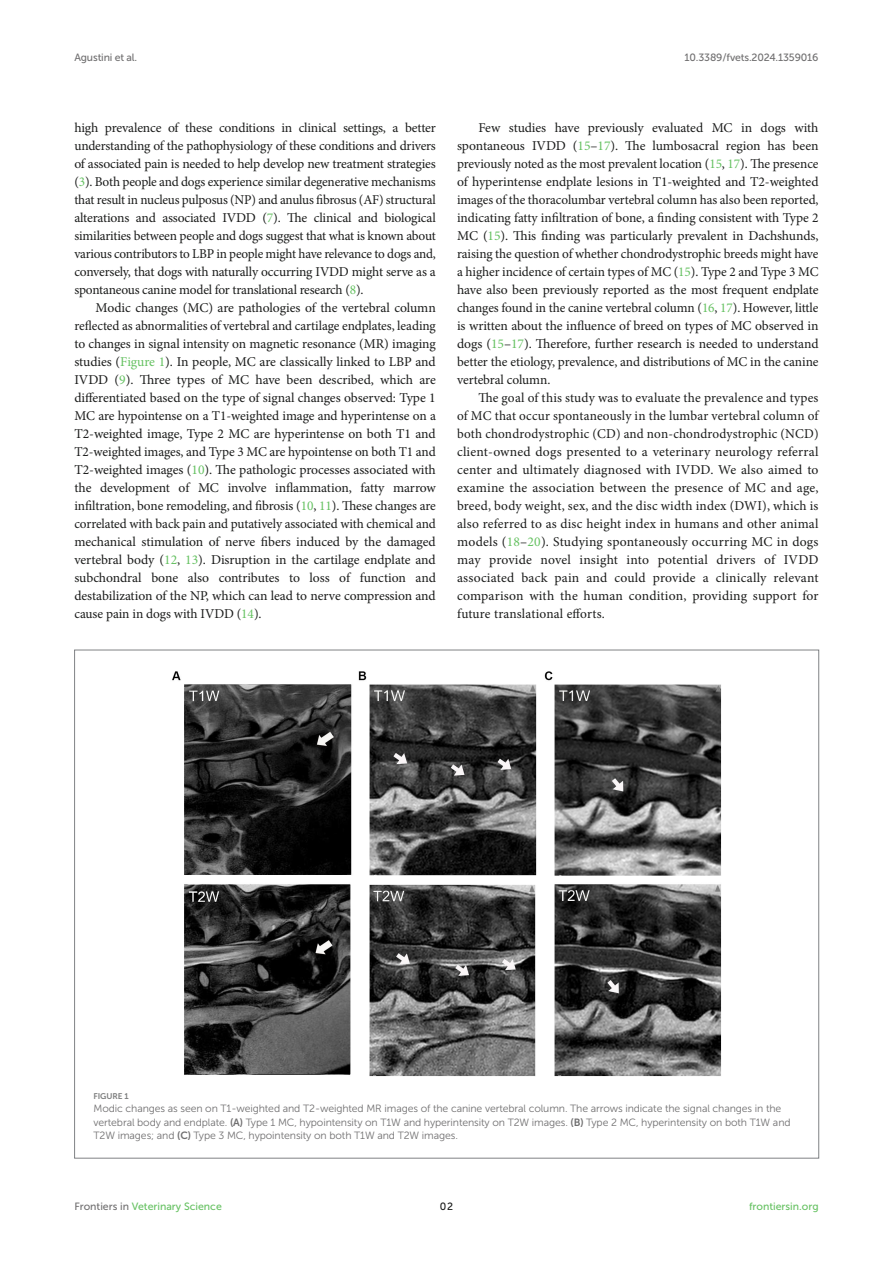
<style>
.page{position:relative;width:893px;height:1263px;background:#fff}
.page>*{position:absolute;margin:0;border:0;box-sizing:border-box;transform-origin:0 0}
.TEXT{font:13.5px/18px "Minion Pro";letter-spacing:-.005em;color:#1b1c1b;text-align:justify}
.TEXT_FLUSH{font:13.5px/18px "Minion Pro";letter-spacing:-.02em;color:#1b1c1b;text-align:justify}
.FIG_LEG{font:10.5px/13.5px "Museo Sans 300";letter-spacing:-.01em;color:#706f70}
.t1{font:10.5px "Museo Sans 500";color:#65c161}
.t2{font:10.5px "Museo Sans 500";letter-spacing:-.015em;color:#706f70}
.t3{font:10.5px "Museo Sans 500";color:#1b1c1b}
.FIG_HD{font:8.25px "Museo Sans 700";letter-spacing:-.01em;color:#7e7f7f}
.s1{color:#65c161}
.s2{font-family:"Museo Sans 700"}
.s3{color:#706f70}
</style>
<div class="page">
<img style="left:172px;top:671px;width:550px;height:406px">
<p class="t2" style="left:74px;top:51px;width:64px">Agustini et al.</p>
<p class="t2" style="left:685px;top:51px;width:135px">10.3389/fvets.2024.1359016</p>
<p class="TEXT_FLUSH" style="left:74px;top:119px;width:363px">high prevalence of these conditions in clinical settings, a better understanding of the pathophysiology of these conditions and drivers of associated pain is needed to help develop new treatment strategies (<span class="s1">3</span>). Both people and dogs experience similar degenerative mechanisms that result in nucleus pulposus (NP) and anulus fibrosus (AF) structural alterations and associated IVDD (<span class="s1">7</span>). The clinical and biological similarities between people and dogs suggest that what is known about various contributors to LBP in people might have relevance to dogs and, conversely, that dogs with naturally occurring IVDD might serve as a spontaneous canine model for translational research (<span class="s1">8</span>).</p>
<p class="TEXT" style="left:74px;top:299px;width:363px;text-indent:21px">Modic changes (MC) are pathologies of the vertebral column reflected as abnormalities of vertebral and cartilage endplates, leading to changes in signal intensity on magnetic resonance (MR) imaging studies (<span class="s1">Figure 1</span>). In people, MC are classically linked to LBP and IVDD (<span class="s1">9</span>). Three types of MC have been described, which are differentiated based on the type of signal changes observed: Type 1<br>MC are hypointense on a T1-weighted image and hyperintense on a T2-weighted image, Type 2 MC are hyperintense on both T1 and T2-weighted images, and Type 3 MC are hypointense on both T1 and T2-weighted images (<span class="s1">10</span>). The pathologic processes associated with the development of MC involve inflammation, fatty marrow infiltration, bone remodeling, and fibrosis (<span class="s1">10</span>, <span class="s1">11</span>). These changes are correlated with back pain and putatively associated with chemical and mechanical stimulation of nerve fibers induced by the damaged vertebral body (<span class="s1">12</span>, <span class="s1">13</span>). Disruption in the cartilage endplate and subchondral bone also contributes to loss of function and destabilization of the NP, which can lead to nerve compression and cause pain in dogs with IVDD (<span class="s1">14</span>).</p>
<p class="TEXT" style="left:457px;top:119px;width:363px;text-indent:21px">Few studies have previously evaluated MC in dogs with spontaneous IVDD (<span class="s1">15</span>–<span class="s1">17</span>). The lumbosacral region has been previously noted as the most prevalent location (<span class="s1">15</span>, <span class="s1">17</span>). The presence of hyperintense endplate lesions in T1-weighted and T2-weighted images of the thoracolumbar vertebral column has also been reported, indicating fatty infiltration of bone, a finding consistent with Type 2<br>MC (<span class="s1">15</span>). This finding was particularly prevalent in Dachshunds, raising the question of whether chondrodystrophic breeds might have a higher incidence of certain types of MC (<span class="s1">15</span>). Type 2 and Type 3 MC have also been previously reported as the most frequent endplate changes found in the canine vertebral column (<span class="s1">16</span>, <span class="s1">17</span>). However, little is written about the influence of breed on types of MC observed in dogs (<span class="s1">15</span>–<span class="s1">17</span>). Therefore, further research is needed to understand better the etiology, prevalence, and distributions of MC in the canine vertebral column.</p>
<p class="TEXT" style="left:457px;top:389px;width:363px;text-indent:21px">The goal of this study was to evaluate the prevalence and types of MC that occur spontaneously in the lumbar vertebral column of both chondrodystrophic (CD) and non-chondrodystrophic (NCD) client-owned dogs presented to a veterinary neurology referral center and ultimately diagnosed with IVDD. We also aimed to examine the association between the presence of MC and age, breed, body weight, sex, and the disc width index (DWI), which is also referred to as disc height index in humans and other animal models (<span class="s1">18</span>–<span class="s1">20</span>). Studying spontaneously occurring MC in dogs may provide novel insight into potential drivers of IVDD associated back pain and could provide a clinically relevant comparison with the human condition, providing support for future translational efforts.</p>
<p class="FIG_HD" style="left:94px;top:1091px;width:37px">FIGURE 1</p>
<p class="FIG_LEG" style="left:94px;top:1102px;width:699px">Modic changes as seen on T1-weighted and T2-weighted MR images of the canine vertebral column. The arrows indicate the signal changes in the vertebral body and endplate. <span class="s2">(A)</span> Type 1 MC, hypointensity on T1W and hyperintensity on T2W images. <span class="s2">(B)</span> Type 2 MC, hyperintensity on both T1W and<br>T2W images; and <span class="s2">(C)</span> Type 3 MC, hypointensity on both T1W and T2W images.</p>
<p class="t1" style="left:74px;top:1200px;width:149px"><span class="s3">Frontiers in</span> Veterinary Science</p>
<p class="t3" style="left:440px;top:1200px;width:15px">02</p>
<p class="t1" style="left:749px;top:1200px;width:71px">frontiersin.org</p>
</div>
